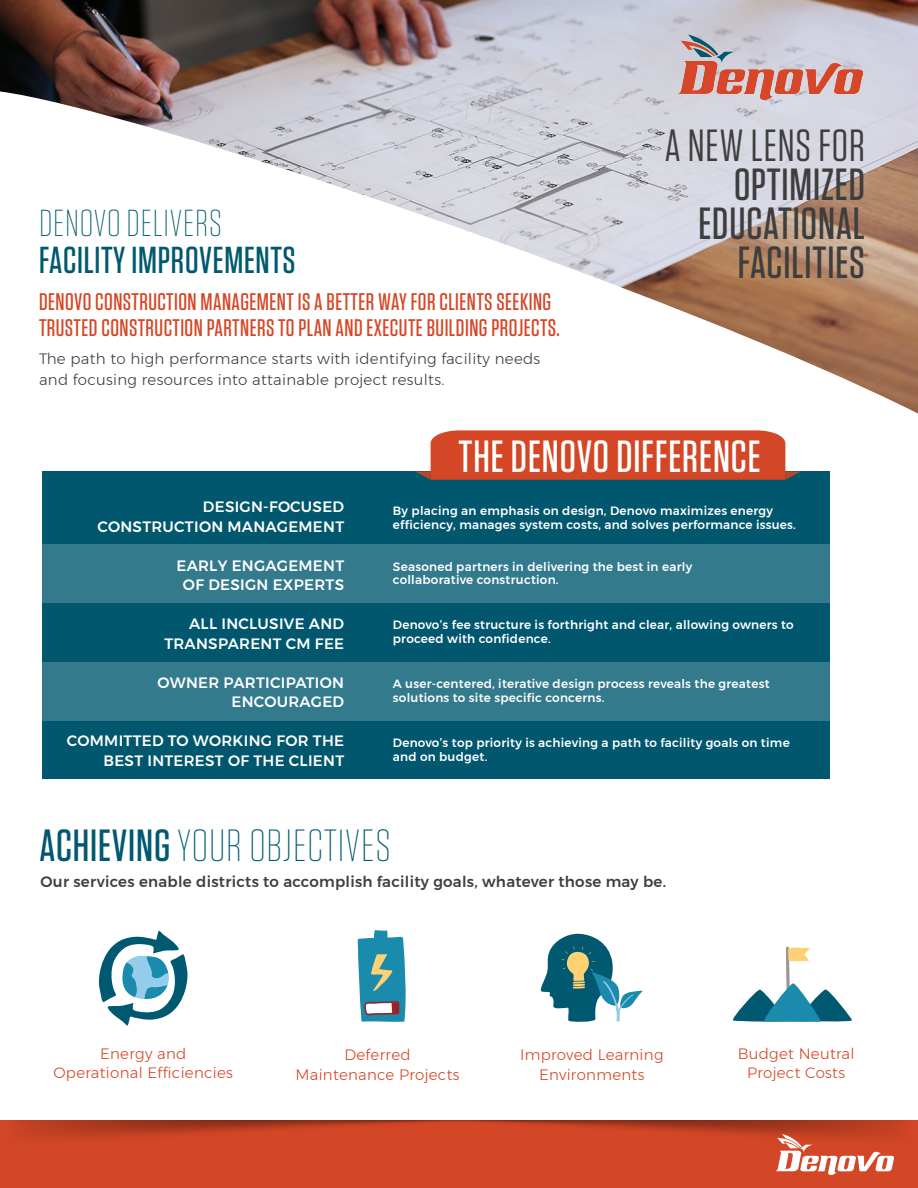
<style>
.page{position:relative;width:918px;height:1188px;background:#fff}
.page>*{position:absolute;margin:0;border:0;box-sizing:border-box;transform-origin:0 0}
.t1{font:500 45px "Tungsten";letter-spacing:.02em;color:#3e3e3f}
.t2{font:200 45px "Tungsten";letter-spacing:.02em;color:#005970}
.t3{font:500 45px "Tungsten";letter-spacing:.02em;color:#fff}
.t4{font:45px "Tungsten";letter-spacing:.02em;color:#3e3e3f}
.t5{font:500 37.5px "Tungsten";letter-spacing:.02em;color:#005970}
.t6{font:200 37.5px "Tungsten";letter-spacing:.02em;color:#00576e}
.t7{font:500 24px "Tungsten";letter-spacing:.02em;color:#d44726}
.t8{font:500 15px/19.5px "Montserrat";letter-spacing:.02em;color:#fff;text-align:right}
.t9{font:300 15px "Montserrat";letter-spacing:.02em;color:#d44726}
.t10{font:300 15px/21px "Montserrat";letter-spacing:.02em;color:#3e3e3f}
.t11{font:500 15px "Montserrat";letter-spacing:.02em;color:#3e3e3f}
.t12{font:500 12px/13.5px "Montserrat";letter-spacing:.02em;color:#fff}
.s1{font-weight:500}
</style>
<div class="page">
<div style="left:0;top:1121px;width:918px;height:67px;background:#d44726"></div>
<svg style="left:775px;top:1134px;width:119px;height:41px"></svg>
<img style="left:0;top:0;width:918px;height:414px">
<img style="left:678px;top:35px;width:185px;height:65px">
<svg style="left:99px;top:931px;width:89px;height:95px"></svg>
<svg style="left:733px;top:946px;width:119px;height:76px"></svg>
<svg style="left:358px;top:930px;width:48px;height:92px;background:#569eb1"></svg>
<div style="left:42px;top:472px;width:788px;height:307px;background:#00576e"></div>
<svg style="left:415px;top:430px;width:386px;height:50px;background:#d45638"></svg>
<div style="left:42px;top:545px;width:788px;height:58px;background:#337a8d"></div>
<div style="left:42px;top:662px;width:788px;height:59px;background:#337a8d"></div>
<svg style="left:540px;top:933px;width:103px;height:89px"></svg>
<p class="t6" style="left:39px;top:204px;width:184px">DENOVO DELIVERS</p>
<p class="t5" style="left:39px;top:241px;width:258px">FACILITY IMPROVEMENTS</p>
<p class="t7" style="left:39px;top:290px;width:514px">DENOVO CONSTRUCTION MANAGEMENT IS A BETTER WAY FOR CLIENTS SEEKING</p>
<p class="t7" style="left:39px;top:315px;width:522px">TRUSTED CONSTRUCTION PARTNERS TO PLAN AND EXECUTE BUILDING PROJECTS.</p>
<p class="t10" style="left:39px;top:348px;width:503px">The path to high performance starts with identifying facility needs and focusing resources into attainable project results.</p>
<p class="t4" style="left:665px;top:122px;width:202px">A NEW LENS FOR</p>
<p class="t1" style="left:734px;top:161px;width:132px">OPTIMIZED</p>
<p class="t1" style="left:698px;top:200px;width:168px">EDUCATIONAL</p>
<p class="t1" style="left:738px;top:239px;width:129px">FACILITIES</p>
<p class="t8" style="left:203px;top:497px;width:143px">DESIGN-FOCUSED</p>
<p class="t8" style="left:98px;top:517px;width:248px">CONSTRUCTION MANAGEMENT</p>
<p class="t8" style="left:176px;top:556px;width:169px">EARLY ENGAGEMENT</p>
<p class="t8" style="left:183px;top:575px;width:163px">OF DESIGN EXPERTS</p>
<p class="t8" style="left:189px;top:614px;width:157px">ALL INCLUSIVE AND</p>
<p class="t8" style="left:164px;top:634px;width:181px">TRANSPARENT CM FEE</p>
<p class="t8" style="left:157px;top:673px;width:188px">OWNER PARTICIPATION<br>ENCOURAGED</p>
<p class="t8" style="left:67px;top:731px;width:279px">COMMITTED TO WORKING FOR THE<br>BEST INTEREST OF THE CLIENT</p>
<p class="t3" style="left:458px;top:432px;width:304px">THE DENOVO DIFFERENCE</p>
<p class="t12" style="left:393px;top:504px;width:405px">By placing an emphasis on design, Denovo maximizes energy efficiency, manages system costs, and solves performance issues.</p>
<p class="t12" style="left:393px;top:560px;width:301px">Seasoned partners in delivering the best in early</p>
<p class="t12" style="left:393px;top:573px;width:167px">collaborative construction.</p>
<p class="t12" style="left:393px;top:618px;width:402px">Denovo’s fee structure is forthright and clear, allowing owners to proceed with confidence.</p>
<p class="t12" style="left:393px;top:677px;width:378px">A user-centered, iterative design process reveals the greatest solutions to site specific concerns.</p>
<p class="t12" style="left:393px;top:736px;width:398px">Denovo’s top priority is achieving a path to facility goals on time and on budget.</p>
<p class="t2" style="left:40px;top:823px;width:353px"><span class="s1">ACHIEVING</span> YOUR OBJECTIVES</p>
<p class="t11" style="left:40px;top:869px;width:627px">Our services enable districts to accomplish facility goals, whatever those may be.</p>
<p class="t9" style="left:100px;top:1042px;width:88px">Energy and</p>
<p class="t9" style="left:53px;top:1062px;width:181px">Operational Efficiencies</p>
<p class="t9" style="left:344px;top:1043px;width:68px">Deferred</p>
<p class="t9" style="left:295px;top:1063px;width:166px">Maintenance Projects</p>
<p class="t9" style="left:520px;top:1043px;width:145px">Improved Learning</p>
<p class="t9" style="left:539px;top:1063px;width:107px">Environments</p>
<p class="t9" style="left:738px;top:1042px;width:118px">Budget Neutral</p>
<p class="t9" style="left:747px;top:1062px;width:99px">Project Costs</p>
</div>
